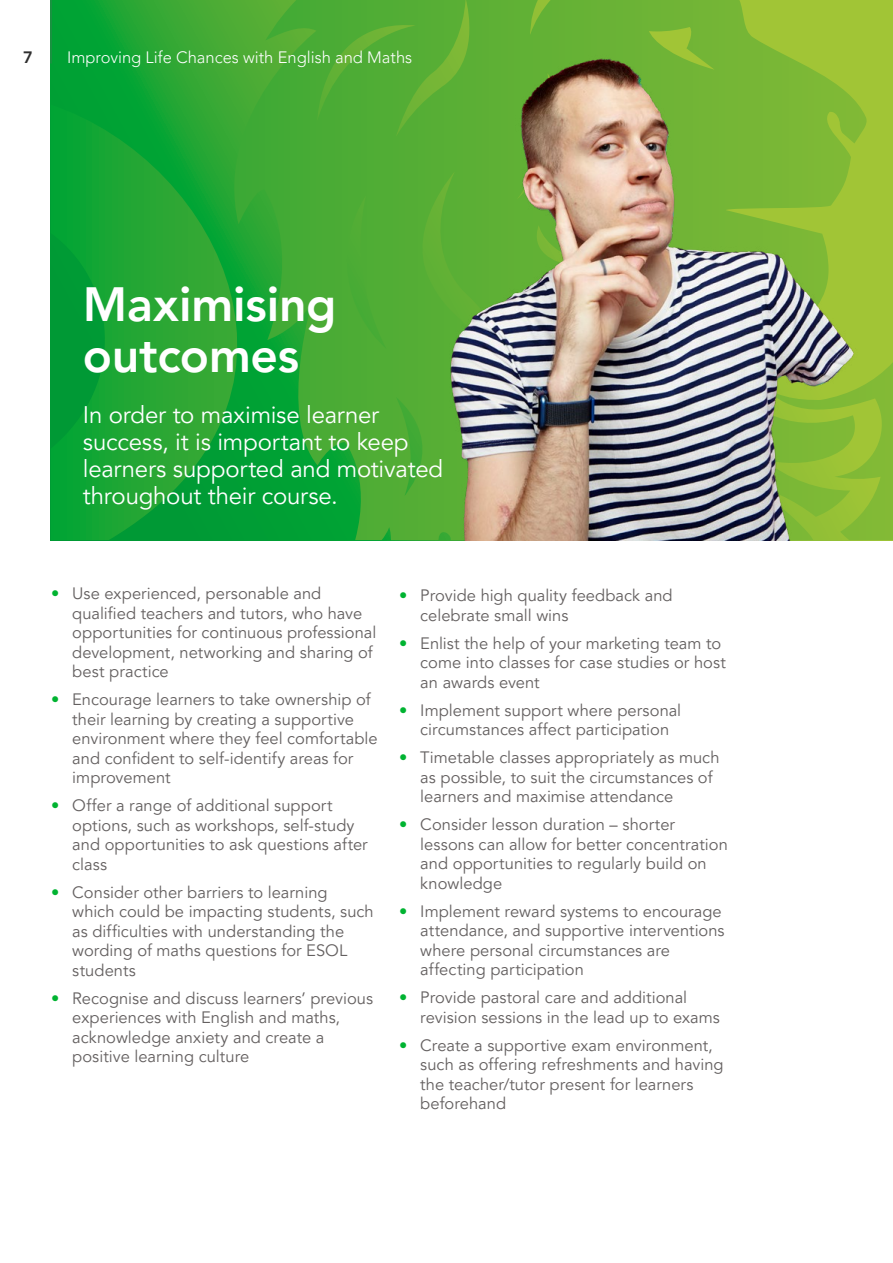
<style>
.page{position:relative;width:893px;height:1263px;background:#fff}
.page>*{position:absolute;margin:0;border:0;box-sizing:border-box;transform-origin:0 0}
.t1{font:800 48px/51px "Avenir LT Pro";letter-spacing:-.005em;color:#fff}
.t2{font:24px/27px "Avenir LT Pro";letter-spacing:-.01em;color:#fff}
.t3{font:16.5px/19.5px "Avenir LT Pro";color:#646060}
.t4{font:300 16.5px "Avenir LT Pro";color:#fff}
.t5{font:800 16.5px "Avenir LT Pro";color:#2f2f2f}
.s1{font-weight:800;color:#00b331}
</style>
<div class="page">
<svg style="left:51px;top:0;width:842px;height:540px;background:#36a934"></svg>
<img style="left:446px;top:44px;width:439px;height:496px">
<hr style="left:51px;top:0;width:1px;height:63px;background:#666">
<p class="t5" style="left:23px;top:47px;width:11px">7</p>
<p class="t4" style="left:67px;top:47px;width:347px">Improving Life Chances with English and Maths</p>
<h1 class="t1" style="left:83px;top:279px;width:255px">Maximising outcomes</h1>
<h2 class="t2" style="left:83px;top:402px;width:362px">In order to maximise learner success, it is important to keep learners supported and motivated throughout their course.</h2>
<p class="t3" style="left:72px;top:584px;width:306px;text-indent:-21px"><span class="s1">•</span> Use experienced, personable and qualified teachers and tutors, who have opportunities for continuous professional development, networking and sharing of best practice</p>
<p class="t3" style="left:72px;top:690px;width:307px;text-indent:-21px"><span class="s1">•</span> Encourage learners to take ownership of their learning by creating a supportive environment where they feel comfortable and confident to self-identify areas for improvement</p>
<p class="t3" style="left:72px;top:796px;width:297px;text-indent:-21px"><span class="s1">•</span> Offer a range of additional support options, such as workshops, self-study and opportunities to ask questions after class</p>
<p class="t3" style="left:72px;top:883px;width:303px;text-indent:-21px"><span class="s1">•</span> Consider other barriers to learning which could be impacting students, such as difficulties with understanding the wording of maths questions for ESOL students</p>
<p class="t3" style="left:72px;top:989px;width:302px;text-indent:-21px"><span class="s1">•</span> Recognise and discuss learners’ previous experiences with English and maths, acknowledge anxiety and create a positive learning culture</p>
<p class="t3" style="left:420px;top:586px;width:254px;text-indent:-21px"><span class="s1">•</span> Provide high quality feedback and celebrate small wins</p>
<p class="t3" style="left:420px;top:633px;width:307px;text-indent:-21px"><span class="s1">•</span> Enlist the help of your marketing team to come into classes for case studies or host an awards event</p>
<p class="t3" style="left:399px;top:700px;width:284px;text-align:center"><span class="s1">•</span> Implement support where personal circumstances affect participation</p>
<p class="t3" style="left:420px;top:748px;width:301px;text-indent:-21px"><span class="s1">•</span> Timetable classes appropriately as much as possible, to suit the circumstances of learners and maximise attendance</p>
<p class="t3" style="left:420px;top:815px;width:309px;text-indent:-21px"><span class="s1">•</span> Consider lesson duration – shorter lessons can allow for better concentration and opportunities to regularly build on knowledge</p>
<p class="t3" style="left:420px;top:901px;width:306px;text-indent:-21px"><span class="s1">•</span> Implement reward systems to encourage attendance, and supportive interventions where personal circumstances are affecting participation</p>
<p class="t3" style="left:420px;top:988px;width:301px;text-indent:-21px"><span class="s1">•</span> Provide pastoral care and additional revision sessions in the lead up to exams</p>
<p class="t3" style="left:420px;top:1035px;width:305px;text-indent:-21px"><span class="s1">•</span> Create a supportive exam environment, such as offering refreshments and having the teacher/tutor present for learners beforehand</p>
</div>
